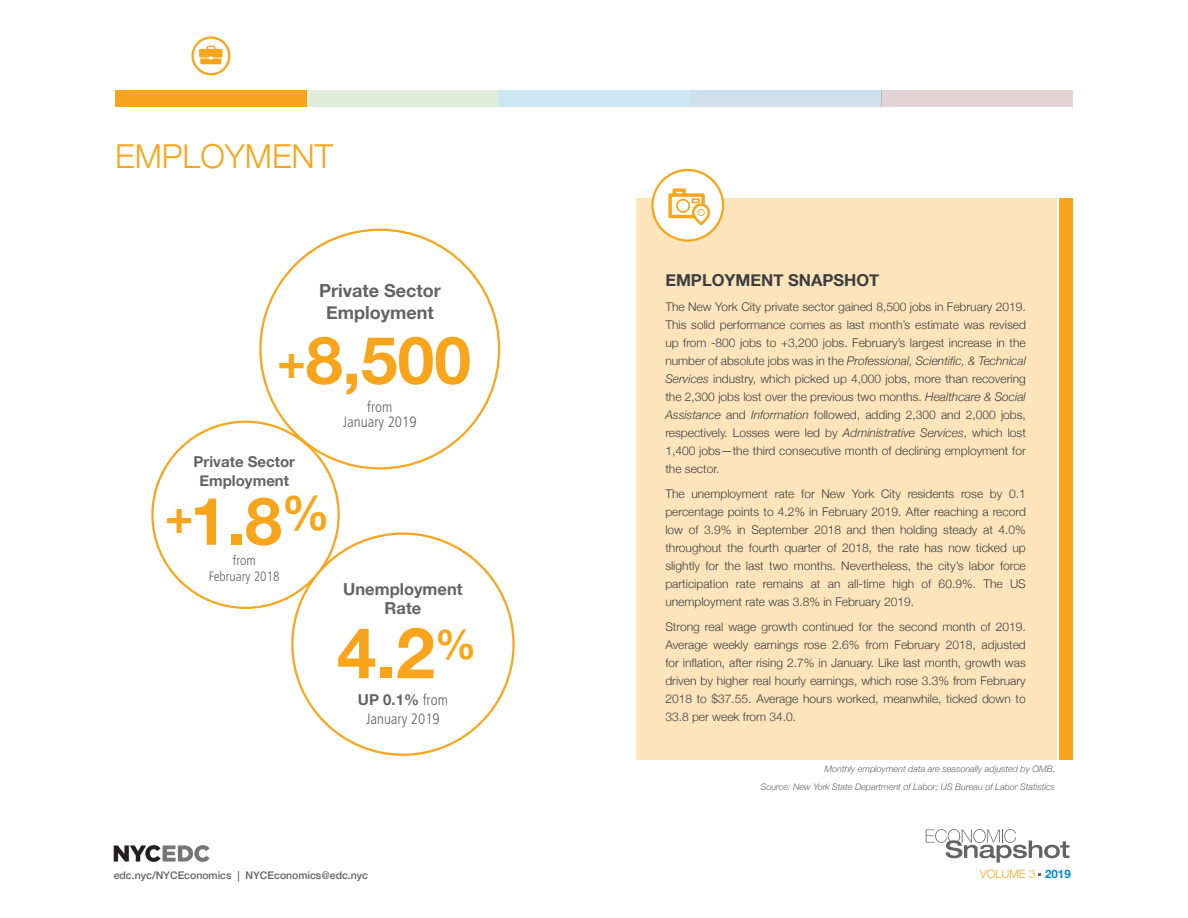
<style>
.page{position:relative;width:1188px;height:918px;background:#fff}
.page>*{position:absolute;margin:0;border:0;box-sizing:border-box;transform-origin:0 0}
.t1{font:700 70.5px "Helvetica Neue";color:#f9a51b}
.t2{font:700 66px "Helvetica Neue";color:#f9a51b}
.t3{font:300 33px "Helvetica Neue";color:#f9a51b}
.t4{font:700 18px/21.8px "Helvetica Neue";color:#636366;text-align:center}
.t5{font:700 16.5px "Helvetica Neue";color:#3e3e3f}
.t6{font:700 16.5px/18.8px "Helvetica Neue";color:#636366;text-align:center}
.t7{font:700 15px/18.8px "Helvetica Neue";color:#636366;text-align:center}
.t8{font:300 condensed 15px/15.8px "Frutiger";color:#636366;text-align:center}
.t9{font:300 condensed 13.5px/16px "Frutiger";color:#636366;text-align:center}
.t10{font:300 12px/18px "Helvetica Neue";color:#3e3e3f;text-align:justify}
.t11{font:300 11.55px "Helvetica Neue";color:#f9a51b}
.t12{font:500 10.5px "Helvetica Neue";color:#636366}
.t13{font:italic 300 9px/18.3px "Helvetica Neue";color:#636366;text-align:right}
.s1{font-size:48px}
.s2{font-family:"Frutiger";font-weight:300;font-stretch:condensed}
.s3{font-style:italic}
.s4{font-family:"Frutiger";font-weight:400}
.s5{font-weight:700;color:#0089cf}
</style>
<div class="page">
<svg style="left:114px;top:845px;width:96px;height:17px"></svg>
<svg style="left:926px;top:829px;width:144px;height:34px"></svg>
<div style="left:115px;top:90px;width:192px;height:16px;background:#f9a51b"></div>
<div style="left:307px;top:90px;width:191px;height:16px;background:#e1edda"></div>
<div style="left:690px;top:90px;width:191px;height:16px;background:#cde0eb"></div>
<div style="left:498px;top:90px;width:192px;height:16px;background:#cde7f5"></div>
<div style="left:881px;top:90px;width:192px;height:16px;background:#e4d3d6"></div>
<div style="left:191px;top:36px;width:39px;height:39px;border:2px solid #f9a51b;border-radius:50%"></div>
<svg style="left:199px;top:46px;width:24px;height:18px"></svg>
<div style="left:636px;top:198px;width:421px;height:562px;background:#fde4bb"></div>
<div style="left:1060px;top:198px;width:13px;height:562px;background:#f9a51b"></div>
<div style="left:652px;top:170px;width:71px;height:71px;background:#fff;border-radius:50%"></div>
<div style="left:651px;top:169px;width:73px;height:73px;border:2px solid #f9a51b;border-radius:50%"></div>
<svg style="left:668px;top:188px;width:42px;height:37px"></svg>
<h3 class="t3" style="left:115px;top:130px;width:220px">EMPLOYMENT</h3>
<h3 class="t4" style="left:319px;top:281px;width:123px">Private Sector<br>Employment</h3>
<h2 class="t2" style="left:277px;top:309px;width:195px"><span class="s1">+</span>8,500</h2>
<p class="t7" style="left:194px;top:453px;width:103px">Private Sector<br>Employment</p>
<h2 class="t2" style="left:165px;top:469px;width:167px"><sup>+</sup>1.8<sup>%</sup></h2>
<p class="t9" style="left:209px;top:552px;width:72px">from<br>February 2018</p>
<p class="t8" style="left:343px;top:399px;width:75px">from<br>January 2019</p>
<h3 class="t6" style="left:343px;top:580px;width:121px">Unemployment<br>Rate</h3>
<h1 class="t1" style="left:337px;top:598px;width:141px">4.2<sup>%</sup></h1>
<p class="t7" style="left:358px;top:691px;width:92px">UP 0.1% <span class="s2">from</span></p>
<p class="t8" style="left:366px;top:711px;width:75px">January 2019</p>
<h3 class="t5" style="left:665px;top:268px;width:215px">EMPLOYMENT SNAPSHOT</h3>
<p class="t10" style="left:665px;top:297px;width:362px">The New York City private sector gained 8,500 jobs in February 2019.<br>This solid performance comes as last month’s estimate was revised up from -800 jobs to +3,200 jobs. February’s largest increase in the number of absolute jobs was in the <span class="s3">Professional, Scientific, &amp; Technical Services</span> industry, which picked up 4,000 jobs, more than recovering the 2,300 jobs lost over the previous two months. <span class="s3">Healthcare &amp; Social Assistance</span> and <span class="s3">Information</span> followed, adding 2,300 and 2,000 jobs, respectively. Losses were led by <span class="s3">Administrative Services</span>, which lost 1,400 jobs—the third consecutive month of declining employment for the sector.</p>
<p class="t10" style="left:665px;top:484px;width:362px">The unemployment rate for New York City residents rose by 0.1 percentage points to 4.2% in February 2019. After reaching a record low of 3.9% in September 2018 and then holding steady at 4.0% throughout the fourth quarter of 2018, the rate has now ticked up slightly for the last two months. Nevertheless, the city’s labor force participation rate remains at an all-time high of 60.9%. The US unemployment rate was 3.8% in February 2019.</p>
<p class="t10" style="left:665px;top:617px;width:362px">Strong real wage growth continued for the second month of 2019.<br>Average weekly earnings rose 2.6% from February 2018, adjusted for inflation, after rising 2.7% in January. Like last month, growth was driven by higher real hourly earnings, which rose 3.3% from February 2018 to $37.55. Average hours worked, meanwhile, ticked down to 33.8 per week from 34.0.</p>
<p class="t13" style="left:761px;top:759px;width:296px">Monthly employment data are seasonally adjusted by OMB.<br>Source: New York State Department of Labor; US Bureau of Labor Statistics</p>
<p class="t12" style="left:114px;top:867px;width:256px">edc.nyc/NYCEconomics <span class="s4">|</span> NYCEconomics@edc.nyc</p>
<p class="t11" style="left:980px;top:865px;width:92px">VOLUME 3 <span class="s5">2019</span></p>
</div>
